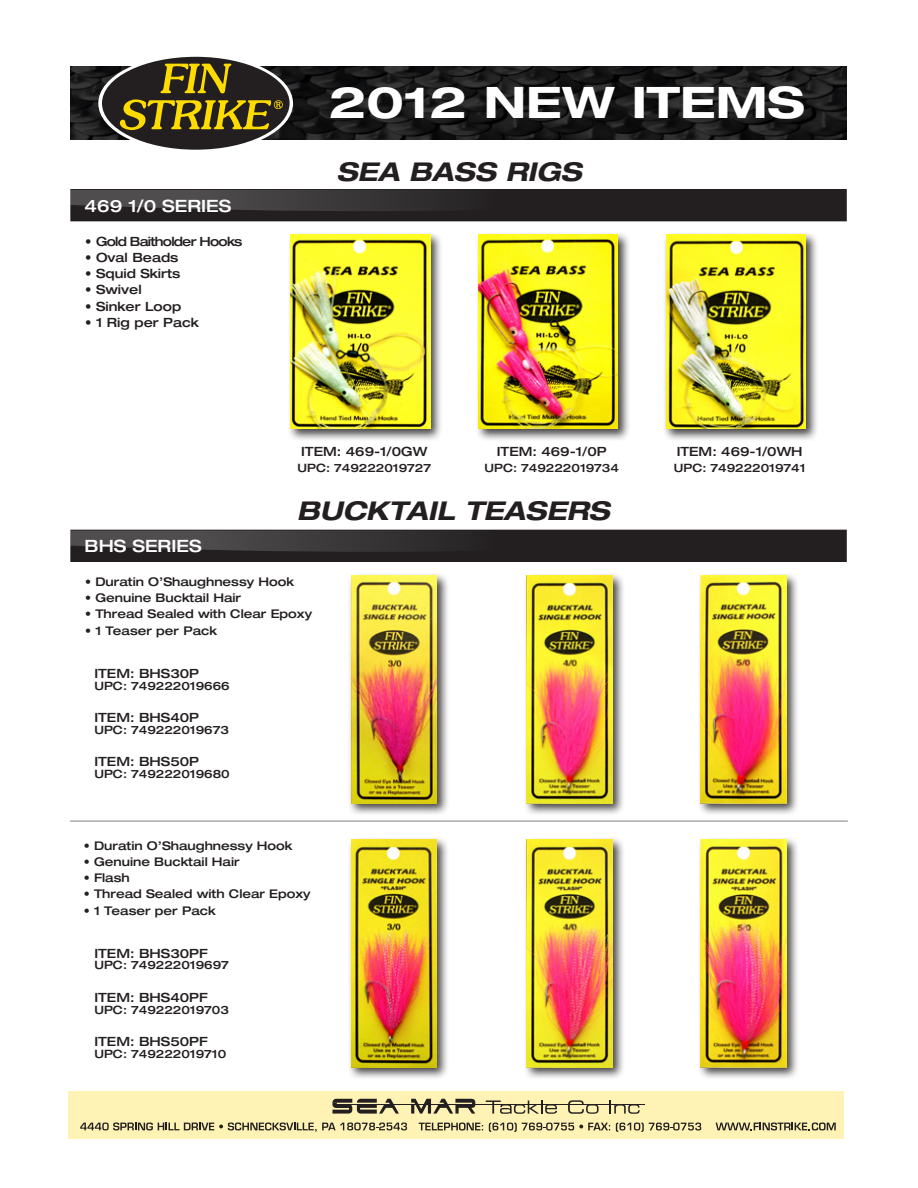
<style>
.page{position:relative;width:918px;height:1188px;background:#fff}
.page>*{position:absolute;margin:0;border:0;box-sizing:border-box;transform-origin:0 0}
.t1{font:700 expanded 43.5px "Helvetica Neue";color:#fff;scale:1.06 1}
.t2{font:italic 700 expanded 25.95px "Helvetica Neue";color:#231f20}
.t3{font:500 expanded 16.95px "Helvetica Neue";color:#fff}
.t4{font:500 expanded 12.75px "Helvetica Neue";color:#231f20}
.t5{font:500 expanded 12.75px "Helvetica Neue";letter-spacing:-.06em;color:#231f20}
.t6{font:500 expanded 12px "Helvetica Neue";color:#231f20}
.t7{font:500 expanded 11.55px "Helvetica Neue";color:#231f20}
</style>
<div class="page">
<img style="left:70px;top:66px;width:776px;height:73px">
<div style="left:69px;top:1091px;width:775px;height:47px;background:#fff2b5"></div>
<div style="left:287px;top:231px;width:156px;height:210px;background:#231f20;opacity:.84"></div>
<img style="left:290px;top:235px;width:140px;height:194px">
<div style="left:348px;top:572px;width:102px;height:245px;background:#231f20;opacity:.84"></div>
<img style="left:351px;top:575px;width:86px;height:228px">
<div style="left:348px;top:836px;width:102px;height:244px;background:#231f20;opacity:.84"></div>
<img style="left:351px;top:839px;width:86px;height:228px">
<div style="left:475px;top:231px;width:156px;height:210px;background:#231f20;opacity:.84"></div>
<img style="left:478px;top:235px;width:140px;height:194px">
<div style="left:523px;top:572px;width:102px;height:245px;background:#231f20;opacity:.84"></div>
<img style="left:527px;top:575px;width:85px;height:228px">
<div style="left:523px;top:836px;width:102px;height:244px;background:#231f20;opacity:.84"></div>
<img style="left:527px;top:839px;width:85px;height:228px">
<div style="left:663px;top:231px;width:156px;height:210px;background:#231f20;opacity:.84"></div>
<img style="left:666px;top:235px;width:140px;height:194px">
<div style="left:697px;top:572px;width:102px;height:245px;background:#231f20;opacity:.84"></div>
<img style="left:701px;top:575px;width:85px;height:228px">
<div style="left:697px;top:836px;width:102px;height:244px;background:#231f20;opacity:.84"></div>
<img style="left:701px;top:839px;width:85px;height:228px">
<svg style="left:70px;top:189px;width:777px;height:32px;background:#2c292a"></svg>
<svg style="left:70px;top:530px;width:777px;height:32px;background:#2c292a"></svg>
<svg style="left:98px;top:54px;width:195px;height:99px"></svg>
<div style="left:102px;top:57px;width:188px;height:93px;background:#231f20;border-radius:50%"></div>
<svg style="left:120px;top:99px;width:163px;height:31px"></svg>
<svg style="left:160px;top:64px;width:71px;height:29px"></svg>
<hr style="left:70px;top:820px;width:778px;height:2px;background:#231f20">
<svg style="left:80px;top:1122px;width:327px;height:10px"></svg>
<svg style="left:419px;top:1123px;width:64px;height:7px"></svg>
<svg style="left:489px;top:1123px;width:121px;height:9px"></svg>
<svg style="left:616px;top:1123px;width:85px;height:9px"></svg>
<svg style="left:716px;top:1123px;width:120px;height:8px"></svg>
<svg style="left:332px;top:1099px;width:67px;height:15px"></svg>
<svg style="left:486px;top:1101px;width:71px;height:13px"></svg>
<svg style="left:568px;top:1100px;width:31px;height:14px"></svg>
<svg style="left:609px;top:1101px;width:31px;height:13px"></svg>
<hr style="left:334px;top:1104px;width:311px;height:1px;background:#231f20">
<svg style="left:411px;top:1099px;width:64px;height:15px"></svg>
<p class="t1" style="left:329px;top:76px;width:451px">2012 NEW ITEMS</p>
<p class="t3" style="left:85px;top:195px;width:148px">469 1/0 SERIES</p>
<p class="t5" style="left:85px;top:233px;width:159px">• Gold Baitholder Hooks</p>
<p class="t4" style="left:85px;top:249px;width:95px">• Oval Beads</p>
<p class="t4" style="left:85px;top:266px;width:97px">• Squid Skirts</p>
<p class="t4" style="left:85px;top:282px;width:58px">• Swivel</p>
<p class="t4" style="left:85px;top:298px;width:97px">• Sinker Loop</p>
<p class="t4" style="left:85px;top:315px;width:115px">• 1 Rig per Pack</p>
<p class="t3" style="left:85px;top:536px;width:119px">BHS SERIES</p>
<p class="t2" style="left:336px;top:155px;width:247px">SEA BASS RIGS</p>
<p class="t4" style="left:301px;top:443px;width:128px">ITEM: 469-1/0GW</p>
<p class="t7" style="left:297px;top:461px;width:135px">UPC: 749222019727</p>
<p class="t4" style="left:497px;top:443px;width:111px">ITEM: 469-1/0P</p>
<p class="t7" style="left:485px;top:461px;width:136px">UPC: 749222019734</p>
<p class="t2" style="left:297px;top:494px;width:314px">BUCKTAIL TEASERS</p>
<p class="t6" style="left:85px;top:574px;width:210px">• Duratin O’Shaughnessy Hook</p>
<p class="t6" style="left:85px;top:590px;width:157px">• Genuine Bucktail Hair</p>
<p class="t6" style="left:85px;top:607px;width:228px">• Thread Sealed with Clear Epoxy</p>
<p class="t6" style="left:85px;top:623px;width:133px">• 1 Teaser per Pack</p>
<p class="t4" style="left:94px;top:666px;width:106px">ITEM: BHS30P</p>
<p class="t7" style="left:94px;top:678px;width:137px">UPC: 749222019666</p>
<p class="t4" style="left:94px;top:710px;width:106px">ITEM: BHS40P</p>
<p class="t7" style="left:94px;top:723px;width:136px">UPC: 749222019673</p>
<p class="t4" style="left:94px;top:754px;width:106px">ITEM: BHS50P</p>
<p class="t7" style="left:94px;top:767px;width:137px">UPC: 749222019680</p>
<p class="t6" style="left:84px;top:838px;width:210px">• Duratin O’Shaughnessy Hook</p>
<p class="t6" style="left:84px;top:854px;width:157px">• Genuine Bucktail Hair</p>
<p class="t6" style="left:84px;top:870px;width:47px">• Flash</p>
<p class="t6" style="left:84px;top:887px;width:228px">• Thread Sealed with Clear Epoxy</p>
<p class="t6" style="left:84px;top:903px;width:133px">• 1 Teaser per Pack</p>
<p class="t4" style="left:94px;top:945px;width:115px">ITEM: BHS30PF</p>
<p class="t7" style="left:94px;top:958px;width:136px">UPC: 749222019697</p>
<p class="t4" style="left:94px;top:990px;width:115px">ITEM: BHS40PF</p>
<p class="t7" style="left:94px;top:1002px;width:136px">UPC: 749222019703</p>
<p class="t4" style="left:94px;top:1034px;width:115px">ITEM: BHS50PF</p>
<p class="t7" style="left:94px;top:1046px;width:133px">UPC: 749222019710</p>
<p class="t4" style="left:677px;top:443px;width:127px">ITEM: 469-1/0WH</p>
<p class="t7" style="left:674px;top:461px;width:133px">UPC: 749222019741</p>
</div>
